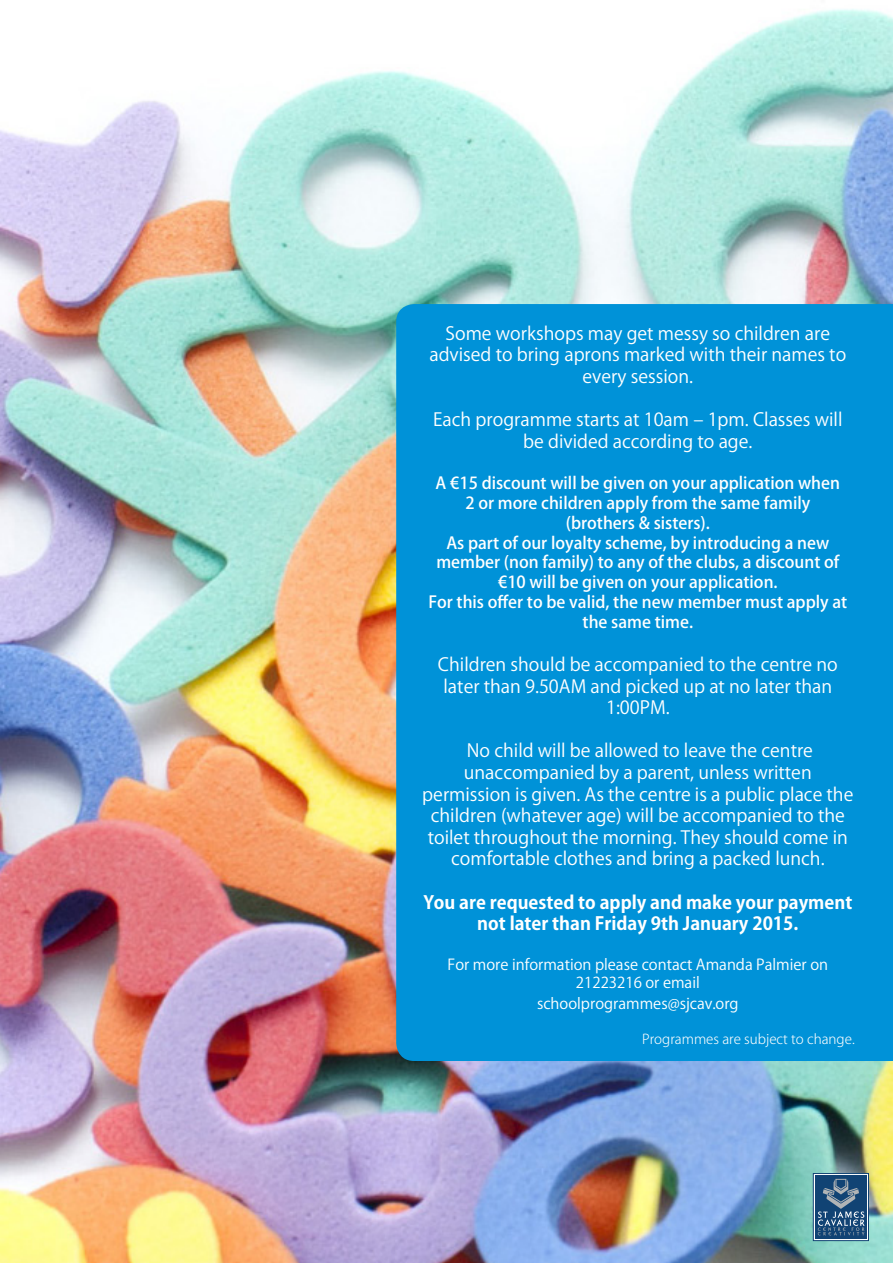
<style>
.page{position:relative;width:893px;height:1263px;background:#fff}
.page>*{position:absolute;margin:0;border:0;box-sizing:border-box;transform-origin:0 0}
.t1{font:18px/21.6px "Koz Go Pro";color:#fff;text-align:center}
.t2{font:700 18px/21.6px "Koz Go Pro";color:#fff;text-align:center}
.t3{font:500 16.5px/19.8px "Koz Go Pro";color:#fff;text-align:center}
.t4{font:15px/18px "Koz Go Pro";color:#fff;text-align:center}
.t5{font:300 13.5px "Koz Go Pro";color:#fff}
</style>
<div class="page">
<img style="left:0;top:9px;width:893px;height:1254px">
<div style="left:396px;top:304px;width:497px;height:757px;background:#0092d8"></div>
<div style="left:813px;top:1173px;width:56px;height:68px;border:1px solid #114374"></div>
<div style="left:815px;top:1175px;width:52px;height:64px;background:#114374"></div>
<svg style="left:818px;top:1179px;width:47px;height:56px"></svg>
<p class="t1" style="left:429px;top:323px;width:418px">Some workshops may get messy so children are advised to bring aprons marked with their names to every session.</p>
<p class="t1" style="left:433px;top:409px;width:411px">Each programme starts at 10am – 1pm. Classes will be divided according to age.</p>
<p class="t3" style="left:436px;top:474px;width:406px">A €15 discount will be given on your application when<br>2 or more children apply from the same family (brothers &amp; sisters).</p>
<p class="t3" style="left:436px;top:533px;width:404px">As part of our loyalty scheme, by introducing a new member (non family) to any of the clubs, a discount of €10 will be given on your application.</p>
<p class="t3" style="left:428px;top:593px;width:420px">For this offer to be valid, the new member must apply at the same time.</p>
<p class="t1" style="left:438px;top:654px;width:401px">Children should be accompanied to the centre no later than 9.50AM and picked up at no later than<br>1:00PM.</p>
<p class="t1" style="left:422px;top:740px;width:433px">No child will be allowed to leave the centre unaccompanied by a parent, unless written permission is given. As the centre is a public place the children (whatever age) will be accompanied to the toilet throughout the morning. They should come in comfortable clothes and bring a packed lunch.</p>
<p class="t2" style="left:423px;top:892px;width:430px">You are requested to apply and make your payment not later than Friday 9th January 2015.</p>
<p class="t4" style="left:448px;top:956px;width:382px">For more information please contact Amanda Palmier on<br>21223216 or email</p>
<p class="t4" style="left:537px;top:995px;width:203px">schoolprogrammes@sjcav.org</p>
<p class="t5" style="left:642px;top:1030px;width:214px">Programmes are subject to change.</p>
</div>
